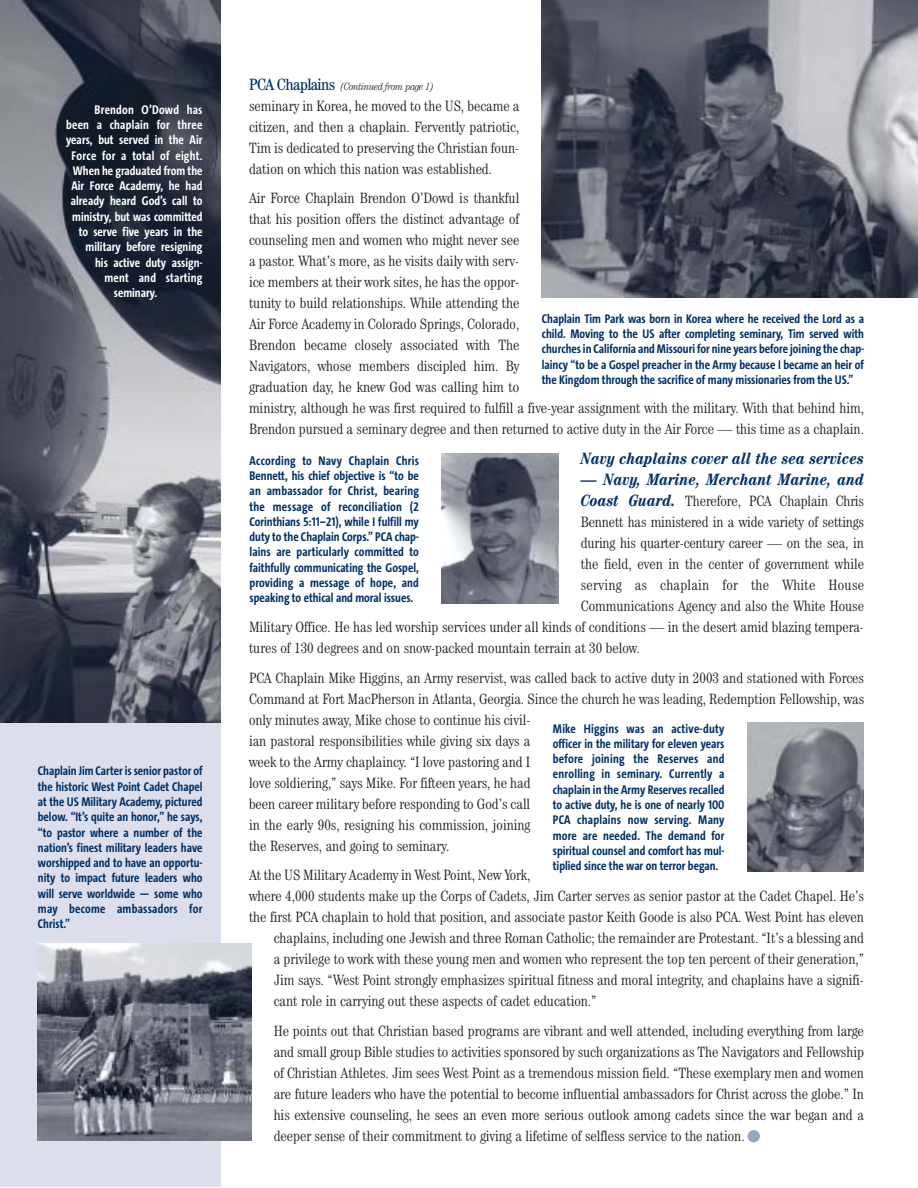
<style>
.page{position:relative;width:918px;height:1188px;background:#fff}
.page>*{position:absolute;margin:0;border:0;box-sizing:border-box;transform-origin:0 0}
.t1{font:italic 700 condensed 16.5px "Century IT Cby BT";color:#003166}
.t2{font:300 condensed 15px/21px "Century IT Cby BT";color:#231f1f;text-align:justify}
.t3{font:700 12.75px/15.3px "The Sans Cd LF7";color:#003166;text-align:justify}
.t4{font:700 12.75px "The Sans Cd LF7";letter-spacing:.005em;color:#fff}
.t5{font:italic 300 condensed 10.5px "Century IT Cby BT";letter-spacing:-.035em;color:#231f1f}
.s1{font-weight:400;font-style:normal;font-size:16.5px;color:#003166}
.s2{font-weight:700;font-style:italic;font-size:16.5px;color:#003166}
</style>
<div class="page">
<div style="left:0;top:0;width:221px;height:1187px;background:#dcdfeb"></div>
<img style="left:542px;top:0;width:376px;height:297px">
<div style="left:748px;top:1130px;width:12px;height:12px;background:#97a4c4;border-radius:50%"></div>
<img style="left:441px;top:454px;width:117px;height:149px">
<img style="left:747px;top:722px;width:117px;height:150px">
<img style="left:0;top:0;width:221px;height:722px">
<img style="left:38px;top:943px;width:213px;height:198px">
<p class="t4" style="left:94px;top:104px;width:109px">Brendon O’Dowd has</p>
<p class="t4" style="left:66px;top:120px;width:138px">been a chaplain for three</p>
<p class="t4" style="left:66px;top:135px;width:138px">years, but served in the Air</p>
<p class="t4" style="left:72px;top:150px;width:132px">Force for a total of eight.</p>
<p class="t4" style="left:73px;top:166px;width:131px">When he graduated from the</p>
<p class="t4" style="left:71px;top:181px;width:133px">Air Force Academy, he had</p>
<p class="t4" style="left:71px;top:196px;width:133px">already heard God’s call to</p>
<p class="t4" style="left:72px;top:211px;width:132px">ministry, but was committed</p>
<p class="t4" style="left:79px;top:227px;width:125px">to serve five years in the</p>
<p class="t4" style="left:86px;top:242px;width:118px">military before resigning</p>
<p class="t4" style="left:95px;top:257px;width:109px">his active duty assign-</p>
<p class="t4" style="left:105px;top:273px;width:99px">ment and starting</p>
<p class="t4" style="left:114px;top:288px;width:45px">seminary.</p>
<p class="t3" style="left:38px;top:765px;width:166px">Chaplain Jim Carter is senior pastor of the historic West Point Cadet Chapel at the US Military Academy, pictured below. “It’s quite an honor,” he says, “to pastor where a number of the nation’s finest military leaders have worshipped and to have an opportu&shy;nity to impact future leaders who will serve worldwide — some who may become ambassadors for Christ.”</p>
<p class="t5" style="left:249px;top:83px;width:186px"><span class="s1">PCA Chaplains</span> (Continued from page 1)</p>
<p class="t2" style="left:249px;top:96px;width:272px">seminary in Korea, he moved to the US, became a citizen, and then a chaplain. Fervently patriotic, Tim is dedicated to preserving the Christian foun&shy;dation on which this nation was established.</p>
<p class="t2" style="left:249px;top:189px;width:617px;text-align:left">Air Force Chaplain Brendon O’Dowd is thankful<br>that his position offers the distinct advantage of<br>counseling men and women who might never see<br>a pastor. What’s more, as he visits daily with serv-<br>ice members at their work sites, he has the oppor-<br>tunity to build relationships. While attending the<br>Air Force Academy in Colorado Springs, Colorado,<br>Brendon became closely associated with The<br>Navigators, whose members discipled him. By<br>graduation day, he knew God was calling him to<br>ministry, although he was first required to fulfill a five-year assignment with the military. With that behind him, Brendon pursued a seminary degree and then returned to active duty in the Air Force — this time as a chaplain.</p>
<p class="t1" style="left:581px;top:453px;width:285px">Navy chaplains cover all the sea services</p>
<p class="t1" style="left:581px;top:474px;width:285px">— Navy, Marine, Merchant Marine, and</p>
<p class="t2" style="left:581px;top:492px;width:285px"><span class="s2">Coast Guard.</span> Therefore, PCA Chaplain Chris</p>
<p class="t2" style="left:581px;top:513px;width:285px">Bennett has ministered in a wide variety of settings</p>
<p class="t2" style="left:581px;top:534px;width:285px">during his quarter-century career — on the sea, in</p>
<p class="t2" style="left:581px;top:555px;width:285px">the field, even in the center of government while</p>
<p class="t2" style="left:581px;top:576px;width:285px">serving as chaplain for the White House</p>
<p class="t2" style="left:581px;top:597px;width:285px">Communications Agency and also the White House</p>
<p class="t2" style="left:249px;top:618px;width:617px">Military Office. He has led worship services under all kinds of conditions — in the desert amid blazing tempera-</p>
<p class="t2" style="left:249px;top:639px;width:392px">tures of 130 degrees and on snow-packed mountain terrain at 30 below.</p>
<p class="t2" style="left:249px;top:668px;width:617px;text-align:left">PCA Chaplain Mike Higgins, an Army reservist, was called back to active duty in 2003 and stationed with Forces Command at Fort MacPherson in Atlanta, Georgia. Since the church he was leading, Redemption Fellowship, was only minutes away, Mike chose to continue his civil-<br>ian pastoral responsibilities while giving six days a<br>week to the Army chaplaincy. “I love pastoring and I<br>love soldiering,” says Mike. For fifteen years, he had<br>been career military before responding to God’s call<br>in the early 90s, resigning his commission, joining<br>the Reserves, and going to seminary.</p>
<p class="t2" style="left:249px;top:866px;width:283px">At the US Military Academy in West Point, New York,</p>
<p class="t2" style="left:249px;top:887px;width:616px">where 4,000 students make up the Corps of Cadets, Jim Carter serves as senior pastor at the Cadet Chapel. He’s</p>
<p class="t2" style="left:249px;top:908px;width:617px">the first PCA chaplain to hold that position, and associate pastor Keith Goode is also PCA. West Point has eleven</p>
<p class="t2" style="left:274px;top:929px;width:592px">chaplains, including one Jewish and three Roman Catholic; the remainder are Protestant. “It’s a blessing and</p>
<p class="t2" style="left:274px;top:950px;width:592px">a privilege to work with these young men and women who represent the top ten percent of their generation,”</p>
<p class="t2" style="left:274px;top:971px;width:592px">Jim says. “West Point strongly emphasizes spiritual fitness and moral integrity, and chaplains have a signifi-</p>
<p class="t2" style="left:274px;top:992px;width:324px">cant role in carrying out these aspects of cadet education.”</p>
<p class="t2" style="left:274px;top:1021px;width:592px">He points out that Christian based programs are vibrant and well attended, including everything from large and small group Bible studies to activities sponsored by such organizations as The Navigators and Fellowship of Christian Athletes. Jim sees West Point as a tremendous mission field. “These exemplary men and women are future leaders who have the potential to become influential ambassadors for Christ across the globe.” In his extensive counseling, he sees an even more serious outlook among cadets since the war began and a deeper sense of their commitment to giving a lifetime of selfless service to the nation.</p>
<p class="t3" style="left:542px;top:312px;width:324px">Chaplain Tim Park was born in Korea where he received the Lord as a child. Moving to the US after completing seminary, Tim served with churches in California and Missouri for nine years before joining the chap&shy;laincy “to be a Gospel preacher in the Army because I became an heir of the Kingdom through the sacrifice of many missionaries from the US.”</p>
<p class="t3" style="left:250px;top:454px;width:171px">According to Navy Chaplain Chris Bennett, his chief objective is “to be an ambassador for Christ, bearing the message of reconciliation (2<br>Corinthians 5:11–21), while I fulfill my duty to the Chaplain Corps.” PCA chap&shy;lains are particularly committed to faithfully communicating the Gospel, providing a message of hope, and speaking to ethical and moral issues.</p>
<p class="t3" style="left:553px;top:722px;width:173px">Mike Higgins was an active-duty officer in the military for eleven years before joining the Reserves and enrolling in seminary. Currently a chaplain in the Army Reserves recalled to active duty, he is one of nearly 100<br>PCA chaplains now serving. Many more are needed. The demand for spiritual counsel and comfort has mul&shy;tiplied since the war on terror began.</p>
</div>
